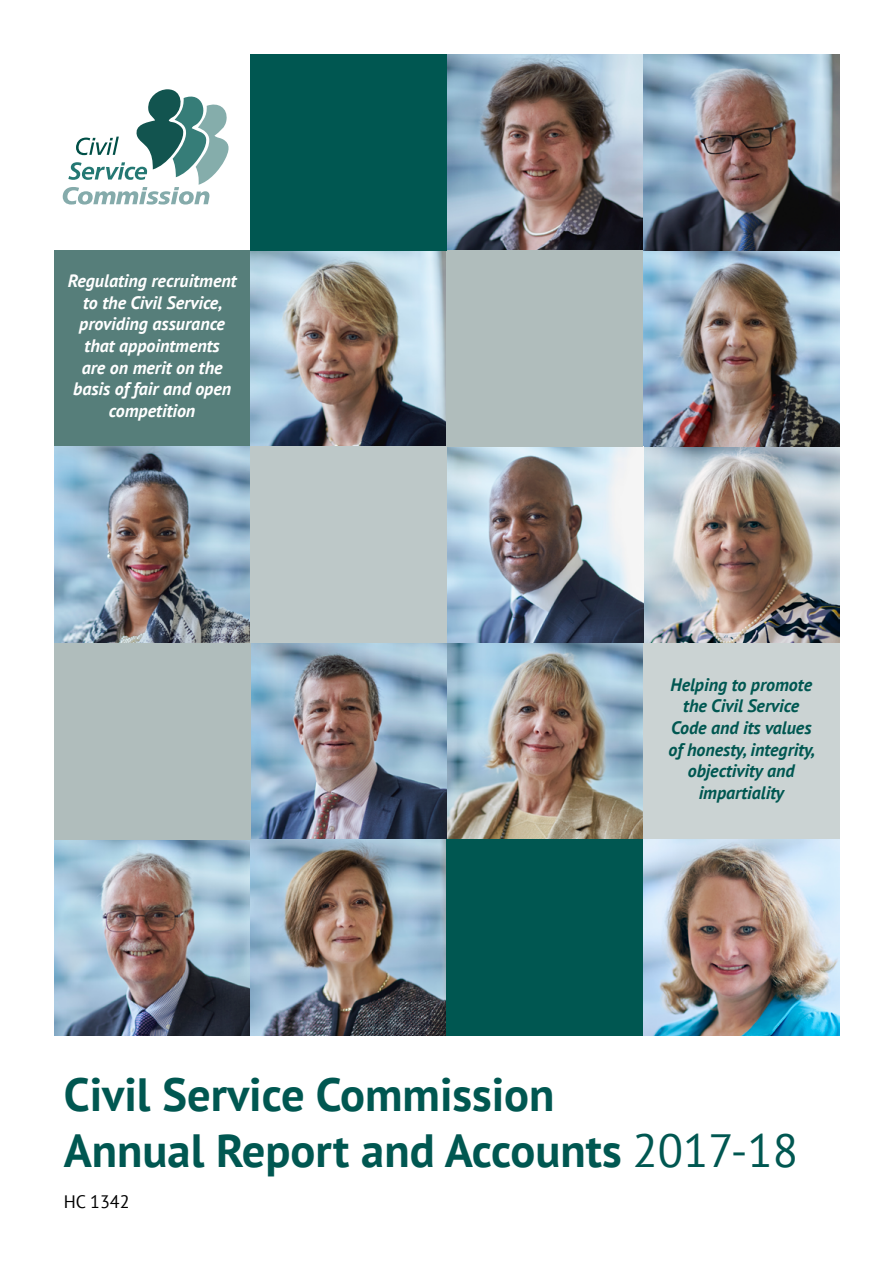
<style>
.page{position:relative;width:893px;height:1263px;background:#fff}
.page>*{position:absolute;margin:0;border:0;box-sizing:border-box;transform-origin:0 0}
.t1{font:700 46.5px "PT Sans";color:#005751}
.Body_text{font:italic 700 18px/21.6px "PT Sans";color:#fff;text-align:center}
.Body_text-2{font:italic 700 18px/21.6px "PT Sans";color:#005751;text-align:center}
.t2{font:18px "PT Sans";color:#000}
.s1{font-weight:400}
</style>
<div class="page">
<img style="left:643px;top:250px;width:196px;height:393px">
<div style="left:54px;top:250px;width:196px;height:197px;background:#567e7a"></div>
<img style="left:250px;top:643px;width:393px;height:196px">
<img style="left:54px;top:447px;width:196px;height:196px">
<img style="left:447px;top:54px;width:392px;height:196px">
<img style="left:54px;top:839px;width:393px;height:196px">
<img style="left:250px;top:250px;width:197px;height:197px">
<img style="left:447px;top:447px;width:196px;height:196px">
<div style="left:54px;top:643px;width:196px;height:196px;background:#b0bdbc"></div>
<div style="left:447px;top:839px;width:196px;height:196px;background:#005751"></div>
<div style="left:447px;top:250px;width:196px;height:197px;background:#b0bdbc"></div>
<div style="left:250px;top:54px;width:197px;height:196px;background:#005751"></div>
<div style="left:643px;top:643px;width:196px;height:196px;background:#cbd3d3"></div>
<img style="left:643px;top:839px;width:196px;height:196px">
<div style="left:250px;top:447px;width:197px;height:196px;background:#bdc8c8"></div>
<svg style="left:63px;top:89px;width:166px;height:116px"></svg>
<p class="Body_text" style="left:68px;top:270px;width:170px">Regulating recruitment to the Civil Service, providing assurance that appointments<br>are on merit on the basis of fair and open competition</p>
<p class="Body_text-2" style="left:668px;top:673px;width:148px">Helping to promote the Civil Service<br>Code and its values of honesty, integrity, objectivity and impartiality</p>
<p class="t1" style="left:64px;top:1063px;width:492px">Civil Service Commission</p>
<p class="t1" style="left:64px;top:1119px;width:736px">Annual Report and Accounts <span class="s1">2017-18</span></p>
<p class="t2" style="left:64px;top:1190px;width:67px">HC 1342</p>
</div>
